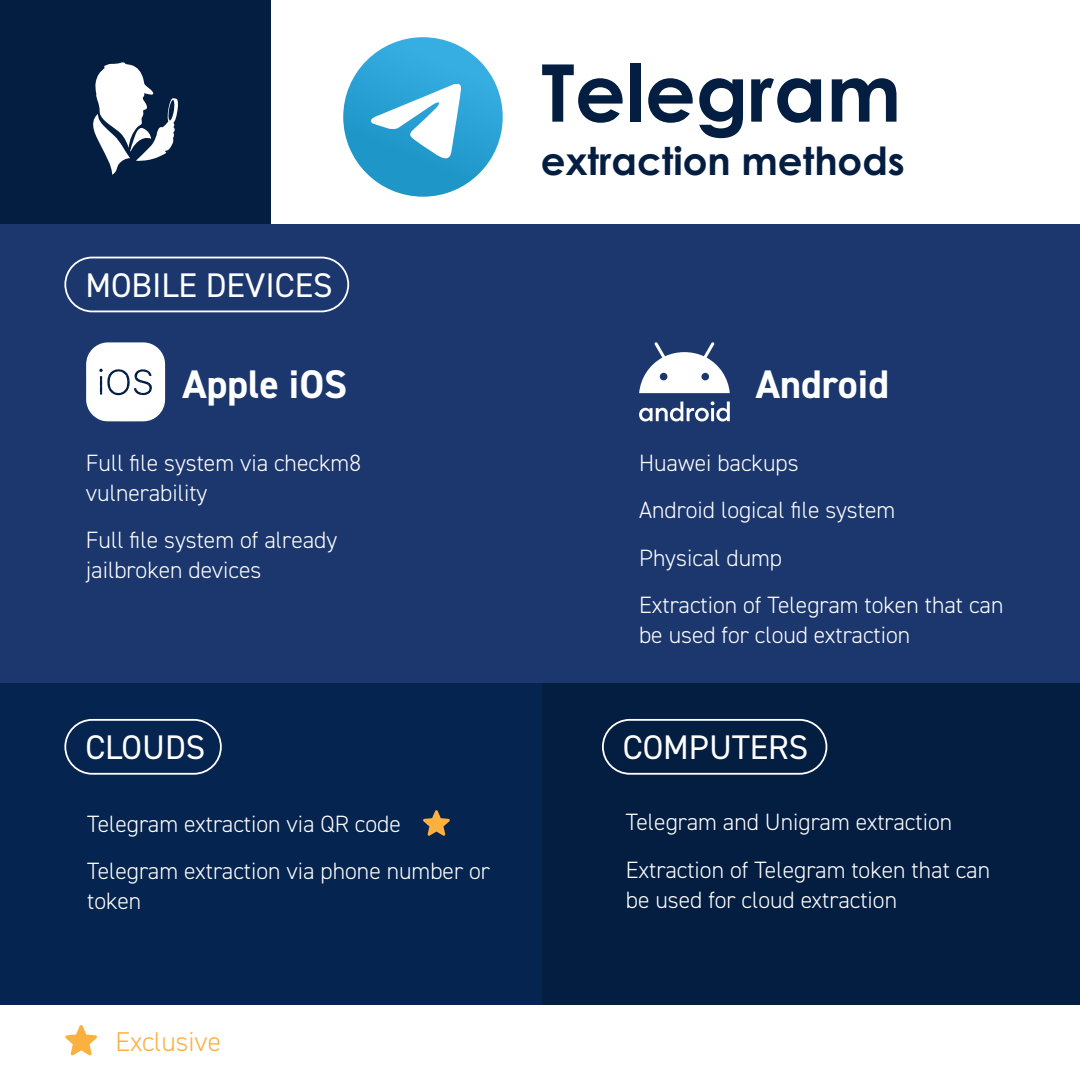
<style>
.page{position:relative;width:1080px;height:1080px;background:#fff}
.page>*{position:absolute;margin:0;border:0;box-sizing:border-box;transform-origin:0 0}
.t1{font:700 79.6px "Century Gothic Pro";color:#041e42}
.t2{font:700 40px "DIN2014";color:#fff}
.t3{font:700 38.7px "Century Gothic Pro";color:#041e42}
.t4{font:34.2px "DIN2014";color:#fff}
.t5{font:300 27.3px "DIN2014";color:#fbb040}
.t6{font:300 23.6px/47.3px "DIN2014";color:#fff}
</style>
<div class="page">
<div style="left:0;top:683px;width:543px;height:321px;background:#05244f"></div>
<div style="left:543px;top:683px;width:537px;height:321px;background:#041e42"></div>
<div style="left:0;top:0;width:271px;height:224px;background:#041e42"></div>
<svg style="left:93px;top:62px;width:85px;height:113px"></svg>
<div style="left:0;top:224px;width:1080px;height:459px;background:#1b376d"></div>
<svg style="left:86px;top:342px;width:79px;height:79px"></svg>
<svg style="left:639px;top:401px;width:91px;height:20px"></svg>
<svg style="left:639px;top:342px;width:91px;height:51px"></svg>
<div style="left:64px;top:257px;width:285px;height:55px;border:2px solid #fff;border-radius:27px"></div>
<div style="left:64px;top:719px;width:158px;height:56px;border:2px solid #fff;border-radius:27px"></div>
<div style="left:602px;top:719px;width:225px;height:56px;border:2px solid #fff;border-radius:27px"></div>
<svg style="left:423px;top:810px;width:27px;height:26px"></svg>
<div style="left:343px;top:37px;width:160px;height:160px;background:linear-gradient(to bottom,#3ab0e4,#2096c7);border-radius:80px"></div>
<svg style="left:367px;top:81px;width:95px;height:78px"></svg>
<svg style="left:65px;top:1025px;width:32px;height:30px"></svg>
<h3 class="t4" style="left:85px;top:264px;width:249px">MOBILE DEVICES</h3>
<h1 class="t1" style="left:541px;top:43px;width:362px">Telegram</h1>
<h3 class="t3" style="left:541px;top:136px;width:365px">extraction methods</h3>
<h2 class="t2" style="left:182px;top:358px;width:166px">Apple iOS</h2>
<h2 class="t2" style="left:756px;top:358px;width:135px">Android</h2>
<p class="t6" style="left:86px;top:448px;width:277px;line-height:30px">Full file system via checkm8 vulnerability</p>
<p class="t6" style="left:86px;top:525px;width:253px;line-height:30px">Full file system of already jailbroken devices</p>
<p class="t6" style="left:639px;top:439px;width:366px">Huawei backups<br>Android logical file system<br>Physical dump<br>Extraction of Telegram token that can</p>
<p class="t6" style="left:639px;top:611px;width:273px">be used for cloud extraction</p>
<h3 class="t4" style="left:85px;top:726px;width:122px">CLOUDS</h3>
<h3 class="t4" style="left:623px;top:726px;width:187px">COMPUTERS</h3>
<p class="t6" style="left:87px;top:800px;width:404px">Telegram extraction via QR code<br>Telegram extraction via phone number or</p>
<p class="t6" style="left:87px;top:878px;width:56px">token</p>
<p class="t5" style="left:116px;top:1025px;width:107px">Exclusive</p>
<p class="t6" style="left:626px;top:799px;width:366px">Telegram and Unigram extraction<br>Extraction of Telegram token that can</p>
<p class="t6" style="left:626px;top:876px;width:273px">be used for cloud extraction</p>
</div>
